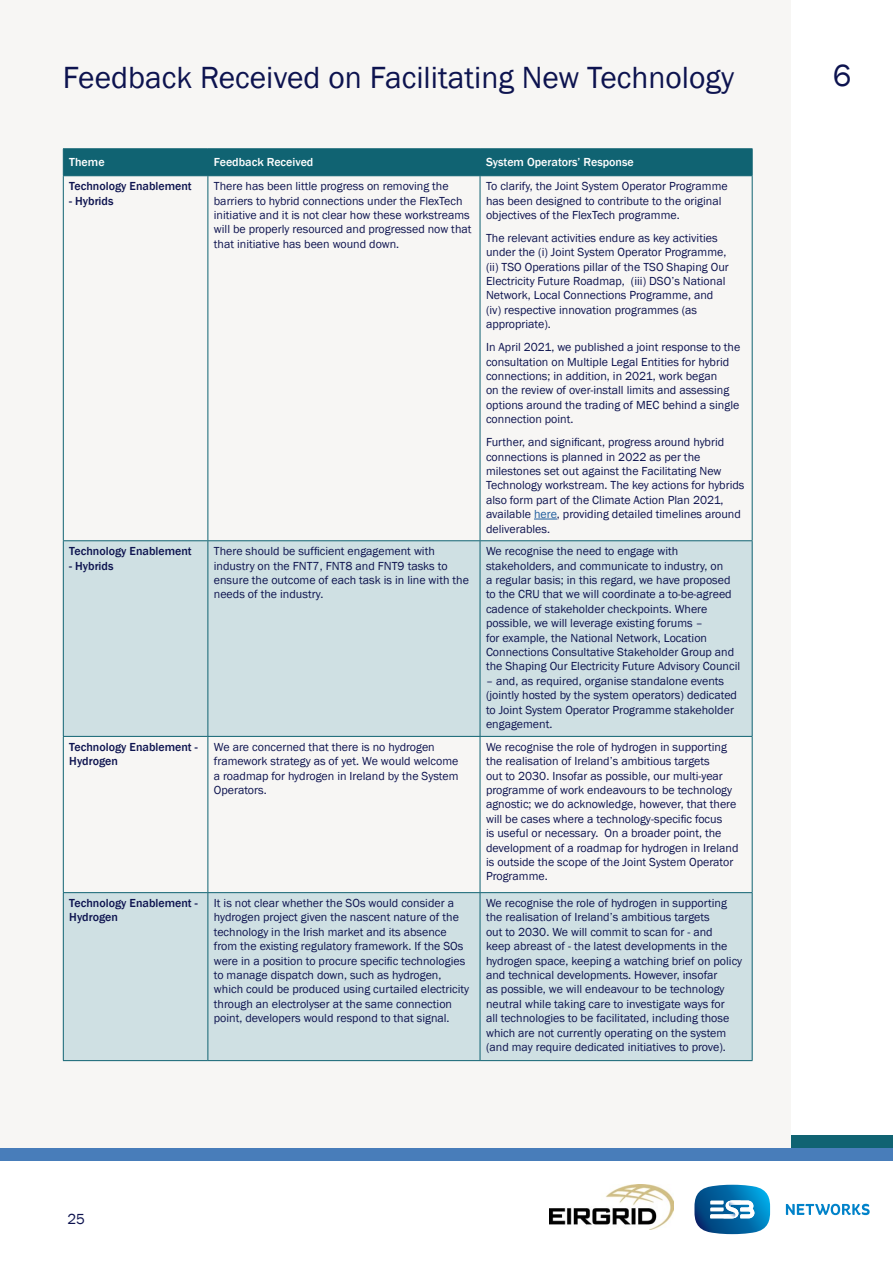
<style>
.page{position:relative;width:893px;height:1263px;background:#fff}
.page>*{position:absolute;margin:0;border:0;box-sizing:border-box;transform-origin:0 0}
.t1{font:31.5px "Franklin Gothic";color:#0d134f}
.t2{font:15px "Franklin Gothic";color:#0d134f}
.t3{font:12px/14.4px "Franklin Gothic";color:#0d134f}
.t4{font:500 12px/14.4px "Franklin Gothic";color:#0d134f}
.t5{font:500 12px "Franklin Gothic";color:#fff}
.s1{color:#215e9e}
</style>
<div class="page">
<div style="left:791px;top:1135px;width:102px;height:13px;background:#106372"></div>
<div style="left:0;top:1148px;width:893px;height:13px;background:#487dba"></div>
<div style="left:1px;top:1px;width:790px;height:1147px;background:#f7f6f4"></div>
<img style="left:549px;top:1184px;width:124px;height:45px">
<svg style="left:694px;top:1185px;width:76px;height:49px"></svg>
<svg style="left:786px;top:1204px;width:84px;height:11px"></svg>
<svg style="left:64px;top:541px;width:688px;height:519px;fill:#cfe0e3"></svg>
<hr style="left:208px;top:148px;width:272px;height:1px;background:#106372">
<hr style="left:480px;top:148px;width:272px;height:1px;background:#106372">
<hr style="left:63px;top:148px;width:145px;height:1px;background:#106372">
<div style="left:63px;top:149px;width:690px;height:27px;background:#106372"></div>
<hr style="left:63px;top:175px;width:145px;height:1px;background:#106372">
<hr style="left:63px;top:176px;width:1px;height:364px;background:#106372">
<hr style="left:208px;top:175px;width:272px;height:1px;background:#106372">
<hr style="left:207px;top:176px;width:1px;height:364px;background:#106372">
<hr style="left:480px;top:175px;width:272px;height:1px;background:#106372">
<hr style="left:480px;top:176px;width:1px;height:364px;background:#106372">
<hr style="left:752px;top:176px;width:1px;height:364px;background:#106372">
<hr style="left:63px;top:540px;width:145px;height:1px;background:#106372">
<hr style="left:63px;top:541px;width:1px;height:195px;background:#106372">
<hr style="left:208px;top:540px;width:272px;height:1px;background:#106372">
<hr style="left:207px;top:541px;width:1px;height:195px;background:#106372">
<hr style="left:480px;top:540px;width:272px;height:1px;background:#106372">
<hr style="left:480px;top:541px;width:1px;height:195px;background:#106372">
<hr style="left:752px;top:541px;width:1px;height:195px;background:#106372">
<hr style="left:63px;top:737px;width:1px;height:155px;background:#106372">
<hr style="left:207px;top:737px;width:1px;height:155px;background:#106372">
<hr style="left:480px;top:737px;width:1px;height:155px;background:#106372">
<hr style="left:752px;top:737px;width:1px;height:155px;background:#106372">
<hr style="left:63px;top:893px;width:1px;height:167px;background:#106372">
<hr style="left:207px;top:893px;width:1px;height:167px;background:#106372">
<hr style="left:480px;top:893px;width:1px;height:167px;background:#106372">
<hr style="left:752px;top:893px;width:1px;height:167px;background:#106372">
<hr style="left:63px;top:736px;width:145px;height:1px;background:#106372">
<hr style="left:208px;top:736px;width:272px;height:1px;background:#106372">
<hr style="left:480px;top:736px;width:272px;height:1px;background:#106372">
<hr style="left:63px;top:892px;width:145px;height:1px;background:#106372">
<hr style="left:208px;top:892px;width:272px;height:1px;background:#106372">
<hr style="left:480px;top:892px;width:272px;height:1px;background:#106372">
<hr style="left:63px;top:1060px;width:145px;height:1px;background:#106372">
<hr style="left:208px;top:1060px;width:272px;height:1px;background:#106372">
<hr style="left:480px;top:1060px;width:272px;height:1px;background:#106372">
<svg style="left:534px;top:519px;width:23px;height:1px"></svg>
<h1 class="t1" style="left:63px;top:58px;width:673px">Feedback Received on Facilitating New Technology</h1>
<p class="t5" style="left:69px;top:154px;width:37px">Theme</p>
<p class="t5" style="left:214px;top:154px;width:101px">Feedback Received</p>
<p class="t5" style="left:486px;top:154px;width:149px">System Operators’ Response</p>
<p class="t4" style="left:69px;top:179px;width:124px">Technology Enablement</p>
<p class="t4" style="left:69px;top:193px;width:46px">- Hybrids</p>
<p class="t3" style="left:214px;top:179px;width:259px">There has been little progress on removing the barriers to hybrid connections under the FlexTech initiative and it is not clear how these workstreams will be properly resourced and progressed now that that initiative has been wound down.</p>
<p class="t3" style="left:486px;top:179px;width:243px">To clarify, the Joint System Operator Programme has been designed to contribute to the original objectives of the FlexTech programme.</p>
<p class="t3" style="left:486px;top:231px;width:244px">The relevant activities endure as key activities under the (i) Joint System Operator Programme, (ii) TSO Operations pillar of the TSO Shaping Our Electricity Future Roadmap, (iii) DSO’s National Network, Local Connections Programme, and (iv) respective innovation programmes (as appropriate).</p>
<p class="t3" style="left:486px;top:340px;width:256px">In April 2021, we published a joint response to the consultation on Multiple Legal Entities for hybrid connections; in addition, in 2021, work began<br>on the review of over-install limits and assessing options around the trading of MEC behind a single connection point.</p>
<p class="t3" style="left:486px;top:435px;width:260px">Further, and significant, progress around hybrid connections is planned in 2022 as per the milestones set out against the Facilitating New Technology workstream. The key actions for hybrids also form part of the Climate Action Plan 2021, available <span class="s1">here</span>, providing detailed timelines around deliverables.</p>
<p class="t4" style="left:69px;top:544px;width:124px">Technology Enablement</p>
<p class="t4" style="left:69px;top:558px;width:46px">- Hybrids</p>
<p class="t3" style="left:214px;top:544px;width:257px">There should be sufficient engagement with industry on the FNT7, FNT8 and FNT9 tasks to ensure the outcome of each task is in line with the needs of the industry.</p>
<p class="t3" style="left:486px;top:544px;width:256px">We recognise the need to engage with stakeholders, and communicate to industry, on<br>a regular basis; in this regard, we have proposed to the CRU that we will coordinate a to-be-agreed cadence of stakeholder checkpoints. Where possible, we will leverage existing forums –<br>for example, the National Network, Location Connections Consultative Stakeholder Group and the Shaping Our Electricity Future Advisory Council</p>
<p class="t3" style="left:486px;top:674px;width:253px">– and, as required, organise standalone events (jointly hosted by the system operators) dedicated to Joint System Operator Programme stakeholder engagement.</p>
<p class="t4" style="left:69px;top:740px;width:130px">Technology Enablement -<br>Hydrogen</p>
<p class="t3" style="left:214px;top:740px;width:246px">We are concerned that there is no hydrogen framework strategy as of yet. We would welcome a roadmap for hydrogen in Ireland by the System Operators.</p>
<p class="t3" style="left:486px;top:740px;width:254px">We recognise the role of hydrogen in supporting the realisation of Ireland’s ambitious targets<br>out to 2030. Insofar as possible, our multi-year programme of work endeavours to be technology agnostic; we do acknowledge, however, that there will be cases where a technology-specific focus<br>is useful or necessary. On a broader point, the development of a roadmap for hydrogen in Ireland is outside the scope of the Joint System Operator Programme.</p>
<p class="t4" style="left:69px;top:896px;width:130px">Technology Enablement -<br>Hydrogen</p>
<p class="t3" style="left:214px;top:896px;width:257px">It is not clear whether the SOs would consider a hydrogen project given the nascent nature of the technology in the Irish market and its absence from the existing regulatory framework. If the SOs were in a position to procure specific technologies to manage dispatch down, such as hydrogen, which could be produced using curtailed electricity through an electrolyser at the same connection point, developers would respond to that signal.</p>
<p class="t3" style="left:486px;top:896px;width:258px">We recognise the role of hydrogen in supporting the realisation of Ireland’s ambitious targets<br>out to 2030. We will commit to scan for - and<br>keep abreast of - the latest developments in the hydrogen space, keeping a watching brief on policy and technical developments. However, insofar<br>as possible, we will endeavour to be technology neutral while taking care to investigate ways for<br>all technologies to be facilitated, including those which are not currently operating on the system (and may require dedicated initiatives to prove).</p>
<p class="t2" style="left:68px;top:1210px;width:19px">25</p>
<h1 class="t1" style="left:833px;top:56px;width:20px">6</h1>
</div>
